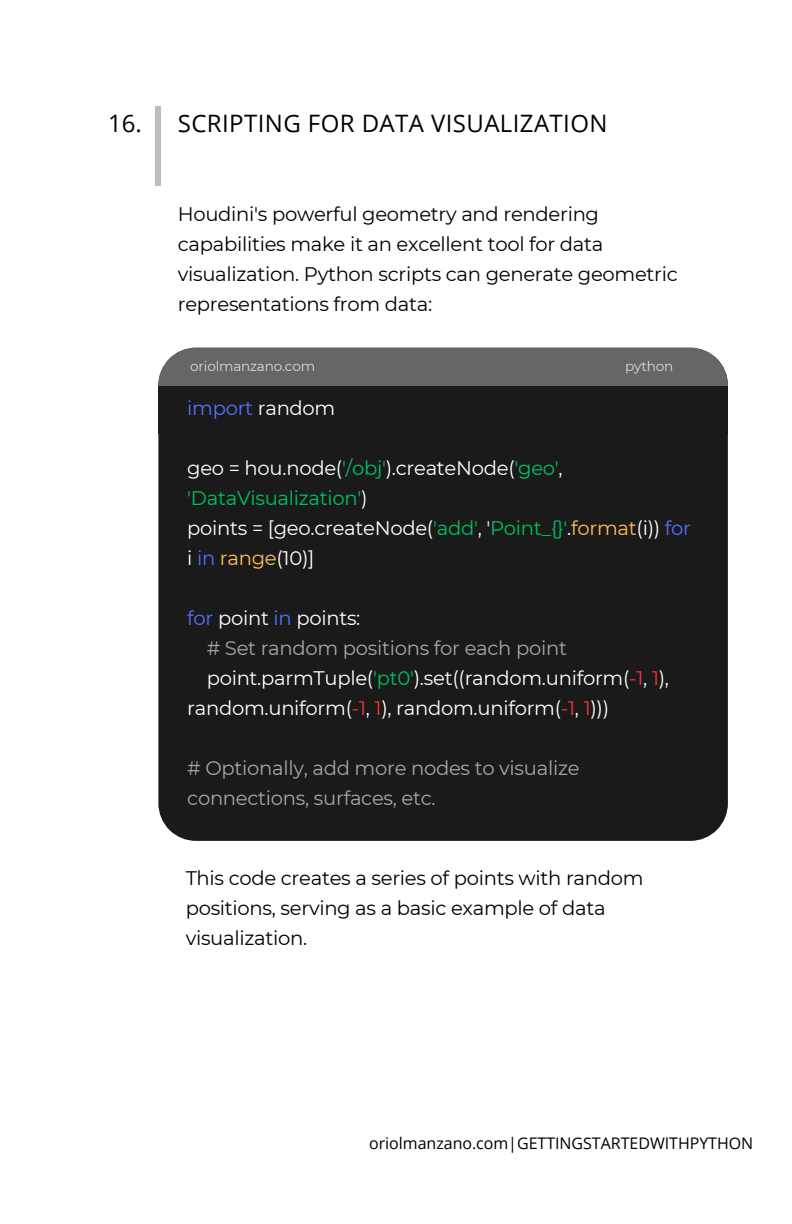
<style>
.page{position:relative;width:792px;height:1224px;background:#fff}
.page>*{position:absolute;margin:0;border:0;box-sizing:border-box;transform-origin:0 0}
.t1{font:24px "Open Sans";letter-spacing:.02em;color:#000}
.t2{font:19.6px/30px "Montserrat";letter-spacing:-.015em;color:#000}
.t3{font:19.6px/30px "Montserrat";letter-spacing:-.015em;color:#fff}
.t4{font:19.6px/30px "Montserrat";letter-spacing:-.015em;color:#a6a6a6}
.t5{font:19.6px "Montserrat";letter-spacing:-.015em;color:#5271ff}
.t6{font:16px "Open Sans";color:#000}
.t7{font:13.6px "Montserrat";letter-spacing:-.015em;color:#d9d9d9}
.s1{color:#fff}
.s2{color:#00bf63}
.s3{color:#ffbd59}
.s4{color:#5271ff}
.s5{color:#ff3131}
</style>
<div class="page">
<div style="left:155px;top:106px;width:6px;height:79px;background:#bcbec0"></div>
<svg style="left:158px;top:434px;width:570px;height:407px;fill:#1a1a1a"></svg>
<div style="left:158px;top:348px;width:570px;height:38px;background:#666"></div>
<div style="left:158px;top:386px;width:570px;height:48px;background:#1a1a1a"></div>
<p class="t1" style="left:108px;top:106px;width:501px">16. SCRIPTING FOR DATA VISUALIZATION</p>
<p class="t2" style="left:178px;top:199px;width:502px">Houdini's powerful geometry and rendering capabilities make it an excellent tool for data visualization. Python scripts can generate geometric representations from data:</p>
<p class="t7" style="left:190px;top:358px;width:126px">oriolmanzano.com</p>
<p class="t7" style="left:625px;top:358px;width:50px">python</p>
<p class="t5" style="left:187px;top:396px;width:150px">import <span class="s1">random</span></p>
<p class="t3" style="left:187px;top:453px;width:505px">geo = hou.node(<span class="s2">'/obj'</span>).createNode(<span class="s2">'geo'</span>, <span class="s2">'DataVisualization'</span>)<br>points = [geo.createNode(<span class="s2">'add'</span>, '<span class="s2">Point_{}'</span>.<span class="s3">format</span>(i)) <span class="s4">for </span>i <span class="s4">in</span> <span class="s3">range</span>(10)]</p>
<p class="t3" style="left:187px;top:603px;width:175px"><span class="s4">for</span> point <span class="s4">in</span> points:</p>
<p class="t4" style="left:207px;top:633px;width:362px"># Set random positions for each point</p>
<p class="t3" style="left:207px;top:663px;width:464px">point.parmTuple(<span class="s2">'pt0'</span>).set((random.uniform(<span class="s5">-1</span>, <span class="s5">1</span>),</p>
<p class="t3" style="left:187px;top:693px;width:423px">random.uniform(<span class="s5">-1</span>, <span class="s5">1</span>), random.uniform(<span class="s5">-1</span>, <span class="s5">1</span>)))</p>
<p class="t4" style="left:187px;top:753px;width:394px"># Optionally, add more nodes to visualize connections, surfaces, etc.</p>
<p class="t2" style="left:186px;top:863px;width:459px">This code creates a series of points with random positions, serving as a basic example of data visualization.</p>
<p class="t6" style="left:369px;top:1132px;width:386px">oriolmanzano.com|GETTINGSTARTEDWITHPYTHON</p>
</div>
